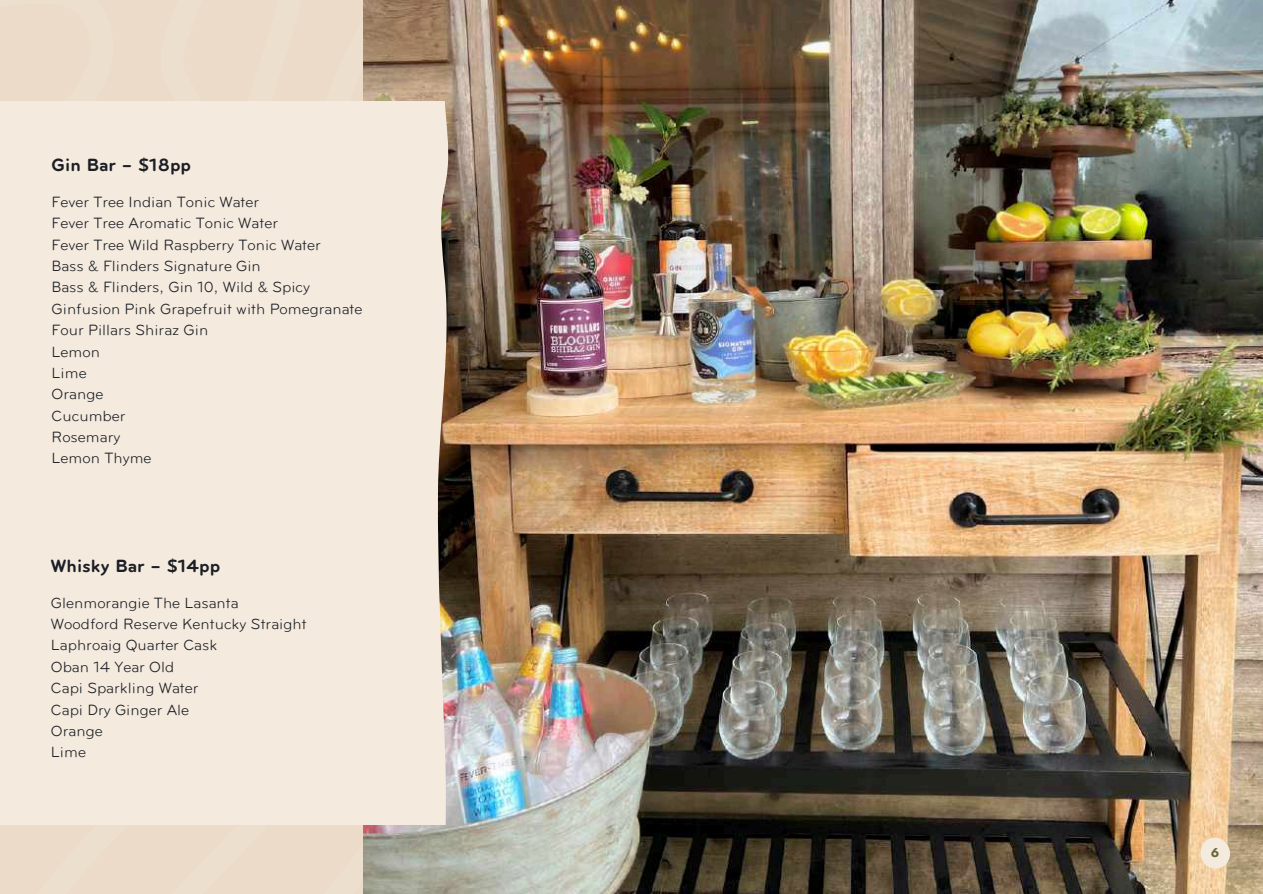
<style>
.page{position:relative;width:1263px;height:894px;background:#fff}
.page>*{position:absolute;margin:0;border:0;box-sizing:border-box;transform-origin:0 0}
.t1{font:700 18.45px "Bryant";color:#1b1e25}
.t2{font:15.3px/21.3px "Bryant";color:#1b1e25}
.t3{font:700 12.75px "Jost";color:#686836}
</style>
<div class="page">
<div style="left:235px;top:0;width:101px;height:893px;background:#ebdbc8"></div>
<div style="left:0;top:0;width:235px;height:893px;background:#ebdbc8"></div>
<div style="left:0;top:0;width:119px;height:101px;background:#ebdbc8"></div>
<img style="left:363px;top:0;width:900px;height:893px">
<svg style="left:1200px;top:837px;width:31px;height:31px"></svg>
<div style="left:0;top:101px;width:450px;height:722px;background:#f4eade"></div>
<p class="t1" style="left:52px;top:159px;width:141px">Gin Bar – $18pp</p>
<p class="t2" style="left:52px;top:191px;width:312px">Fever Tree Indian Tonic Water<br>Fever Tree Aromatic Tonic Water<br>Fever Tree Wild Raspberry Tonic Water<br>Bass &amp; Flinders Signature Gin<br>Bass &amp; Flinders, Gin 10, Wild &amp; Spicy<br>Ginfusion Pink Grapefruit with Pomegranate<br>Four Pillars Shiraz Gin<br>Lemon<br>Lime<br>Orange<br>Cucumber<br>Rosemary<br>Lemon Thyme</p>
<p class="t1" style="left:51px;top:559px;width:171px">Whisky Bar – $14pp</p>
<p class="t2" style="left:51px;top:591px;width:257px">Glenmorangie The Lasanta<br>Woodford Reserve Kentucky Straight<br>Laphroaig Quarter Cask<br>Oban 14 Year Old<br>Capi Sparkling Water<br>Capi Dry Ginger Ale<br>Orange<br>Lime</p>
<p class="t3" style="left:1211px;top:843px;width:10px">6</p>
</div>
